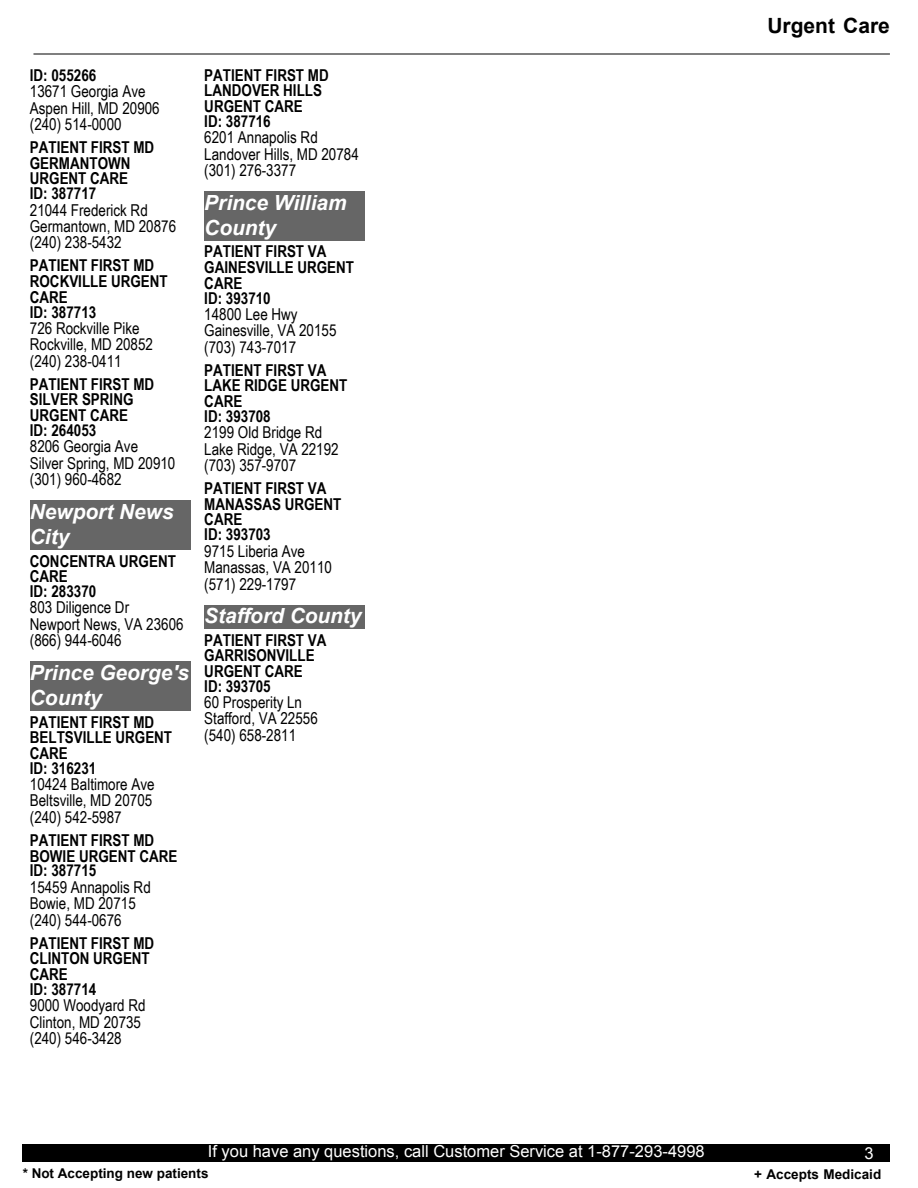
<style>
.page{position:relative;width:918px;height:1188px;background:#fff}
.page>*{position:absolute;margin:0;border:0;box-sizing:border-box;transform-origin:0 0}
.t1{font:700 21px "Arial";color:#000}
.t2{font:italic 700 20.85px/25.3px "Arial";color:#fff}
.t3{font:16.5px "Arial";color:#fff}
.t4{font:16.35px "Arial Narrow";color:#000}
.t5{font:700 16.35px/15.6px "Arial Narrow";color:#000}
.t6{font:700 13.5px "Arial";color:#000}
</style>
<div class="page">
<div style="left:30px;top:500px;width:160px;height:50px;background:#666"></div>
<div style="left:30px;top:661px;width:160px;height:50px;background:#666"></div>
<div style="left:204px;top:191px;width:161px;height:49px;background:#666"></div>
<div style="left:204px;top:605px;width:161px;height:24px;background:#666"></div>
<hr style="left:33px;top:54px;width:857px;height:1px;background:#000">
<div style="left:23px;top:1145px;width:867px;height:17px;background:#000"></div>
<h5 class="t5" style="left:30px;top:66px;width:68px">ID: 055266</h5>
<p class="t4" style="left:30px;top:79px;width:117px">13671 Georgia Ave</p>
<p class="t4" style="left:30px;top:96px;width:131px">Aspen Hill, MD 20906</p>
<p class="t4" style="left:30px;top:112px;width:93px">(240) 514-0000</p>
<h4 class="t5" style="left:30px;top:139px;width:126px">PATIENT FIRST MD<br>GERMANTOWN<br>URGENT CARE</h4>
<h5 class="t5" style="left:30px;top:185px;width:68px">ID: 387717</h5>
<p class="t4" style="left:30px;top:198px;width:119px">21044 Frederick Rd</p>
<p class="t4" style="left:30px;top:214px;width:148px">Germantown, MD 20876</p>
<p class="t4" style="left:30px;top:231px;width:93px">(240) 238-5432</p>
<h4 class="t5" style="left:30px;top:257px;width:139px">PATIENT FIRST MD<br>ROCKVILLE URGENT<br>CARE</h4>
<h5 class="t5" style="left:30px;top:303px;width:68px">ID: 387713</h5>
<p class="t4" style="left:30px;top:316px;width:111px">726 Rockville Pike</p>
<p class="t4" style="left:30px;top:333px;width:125px">Rockville, MD 20852</p>
<p class="t4" style="left:30px;top:349px;width:93px">(240) 238-0411</p>
<h4 class="t5" style="left:30px;top:375px;width:126px">PATIENT FIRST MD<br>SILVER SPRING<br>URGENT CARE</h4>
<h5 class="t5" style="left:30px;top:422px;width:68px">ID: 264053</h5>
<p class="t4" style="left:30px;top:435px;width:110px">8206 Georgia Ave</p>
<p class="t4" style="left:30px;top:451px;width:147px">Silver Spring, MD 20910</p>
<p class="t4" style="left:30px;top:467px;width:93px">(301) 960-4682</p>
<h3 class="t2" style="left:30px;top:499px;width:145px">Newport News<br>City</h3>
<h4 class="t5" style="left:30px;top:552px;width:148px">CONCENTRA URGENT<br>CARE</h4>
<h5 class="t5" style="left:30px;top:583px;width:68px">ID: 283370</h5>
<p class="t4" style="left:30px;top:596px;width:101px">803 Diligence Dr</p>
<p class="t4" style="left:30px;top:612px;width:155px">Newport News, VA 23606</p>
<p class="t4" style="left:30px;top:628px;width:93px">(866) 944-6046</p>
<h3 class="t2" style="left:30px;top:660px;width:161px">Prince George's<br>County</h3>
<h4 class="t5" style="left:30px;top:713px;width:144px">PATIENT FIRST MD<br>BELTSVILLE URGENT<br>CARE</h4>
<h5 class="t5" style="left:30px;top:759px;width:68px">ID: 316231</h5>
<p class="t4" style="left:30px;top:772px;width:126px">10424 Baltimore Ave</p>
<p class="t4" style="left:30px;top:789px;width:124px">Beltsville, MD 20705</p>
<p class="t4" style="left:30px;top:805px;width:93px">(240) 542-5987</p>
<h4 class="t5" style="left:30px;top:832px;width:149px">PATIENT FIRST MD<br>BOWIE URGENT CARE</h4>
<h5 class="t5" style="left:30px;top:862px;width:68px">ID: 387715</h5>
<p class="t4" style="left:30px;top:875px;width:122px">15459 Annapolis Rd</p>
<p class="t4" style="left:30px;top:891px;width:108px">Bowie, MD 20715</p>
<p class="t4" style="left:30px;top:908px;width:93px">(240) 544-0676</p>
<h4 class="t5" style="left:30px;top:934px;width:126px">PATIENT FIRST MD<br>CLINTON URGENT<br>CARE</h4>
<h5 class="t5" style="left:30px;top:981px;width:68px">ID: 387714</h5>
<p class="t4" style="left:30px;top:993px;width:117px">9000 Woodyard Rd</p>
<p class="t4" style="left:30px;top:1010px;width:113px">Clinton, MD 20735</p>
<p class="t4" style="left:30px;top:1026px;width:93px">(240) 546-3428</p>
<h4 class="t5" style="left:204px;top:66px;width:126px">PATIENT FIRST MD<br>LANDOVER HILLS<br>URGENT CARE</h4>
<h5 class="t5" style="left:204px;top:113px;width:68px">ID: 387716</h5>
<p class="t4" style="left:204px;top:126px;width:115px">6201 Annapolis Rd</p>
<p class="t4" style="left:204px;top:142px;width:156px">Landover Hills, MD 20784</p>
<p class="t4" style="left:204px;top:158px;width:93px">(301) 276-3377</p>
<h3 class="t2" style="left:204px;top:190px;width:144px">Prince William<br>County</h3>
<h4 class="t5" style="left:204px;top:243px;width:151px">PATIENT FIRST VA<br>GAINESVILLE URGENT<br>CARE</h4>
<h5 class="t5" style="left:204px;top:289px;width:68px">ID: 393710</h5>
<p class="t4" style="left:204px;top:302px;width:95px">14800 Lee Hwy</p>
<p class="t4" style="left:204px;top:319px;width:134px">Gainesville, VA 20155</p>
<p class="t4" style="left:204px;top:335px;width:93px">(703) 743-7017</p>
<h4 class="t5" style="left:204px;top:361px;width:145px">PATIENT FIRST VA<br>LAKE RIDGE URGENT<br>CARE</h4>
<h5 class="t5" style="left:204px;top:408px;width:68px">ID: 393708</h5>
<p class="t4" style="left:204px;top:421px;width:119px">2199 Old Bridge Rd</p>
<p class="t4" style="left:204px;top:437px;width:136px">Lake Ridge, VA 22192</p>
<p class="t4" style="left:204px;top:453px;width:93px">(703) 357-9707</p>
<h4 class="t5" style="left:204px;top:480px;width:139px">PATIENT FIRST VA<br>MANASSAS URGENT<br>CARE</h4>
<h5 class="t5" style="left:204px;top:526px;width:68px">ID: 393703</h5>
<p class="t4" style="left:204px;top:539px;width:102px">9715 Liberia Ave</p>
<p class="t4" style="left:204px;top:555px;width:129px">Manassas, VA 20110</p>
<p class="t4" style="left:204px;top:572px;width:93px">(571) 229-1797</p>
<h3 class="t2" style="left:204px;top:604px;width:159px">Stafford County</h3>
<h4 class="t5" style="left:204px;top:631px;width:124px">PATIENT FIRST VA<br>GARRISONVILLE<br>URGENT CARE</h4>
<h5 class="t5" style="left:204px;top:677px;width:68px">ID: 393705</h5>
<p class="t4" style="left:204px;top:690px;width:99px">60 Prosperity Ln</p>
<p class="t4" style="left:204px;top:707px;width:115px">Stafford, VA 22556</p>
<p class="t4" style="left:204px;top:723px;width:93px">(540) 658-2811</p>
<p class="t3" style="left:208px;top:1143px;width:498px">If you have any questions, call Customer Service at 1-877-293-4998</p>
<p class="t1" style="left:767px;top:11px;width:124px">Urgent Care</p>
<p class="t3" style="left:865px;top:1144px;width:11px">3</p>
<p class="t6" style="left:23px;top:1164px;width:187px">* Not Accepting new patients</p>
<p class="t6" style="left:754px;top:1165px;width:129px">+ Accepts Medicaid</p>
</div>
